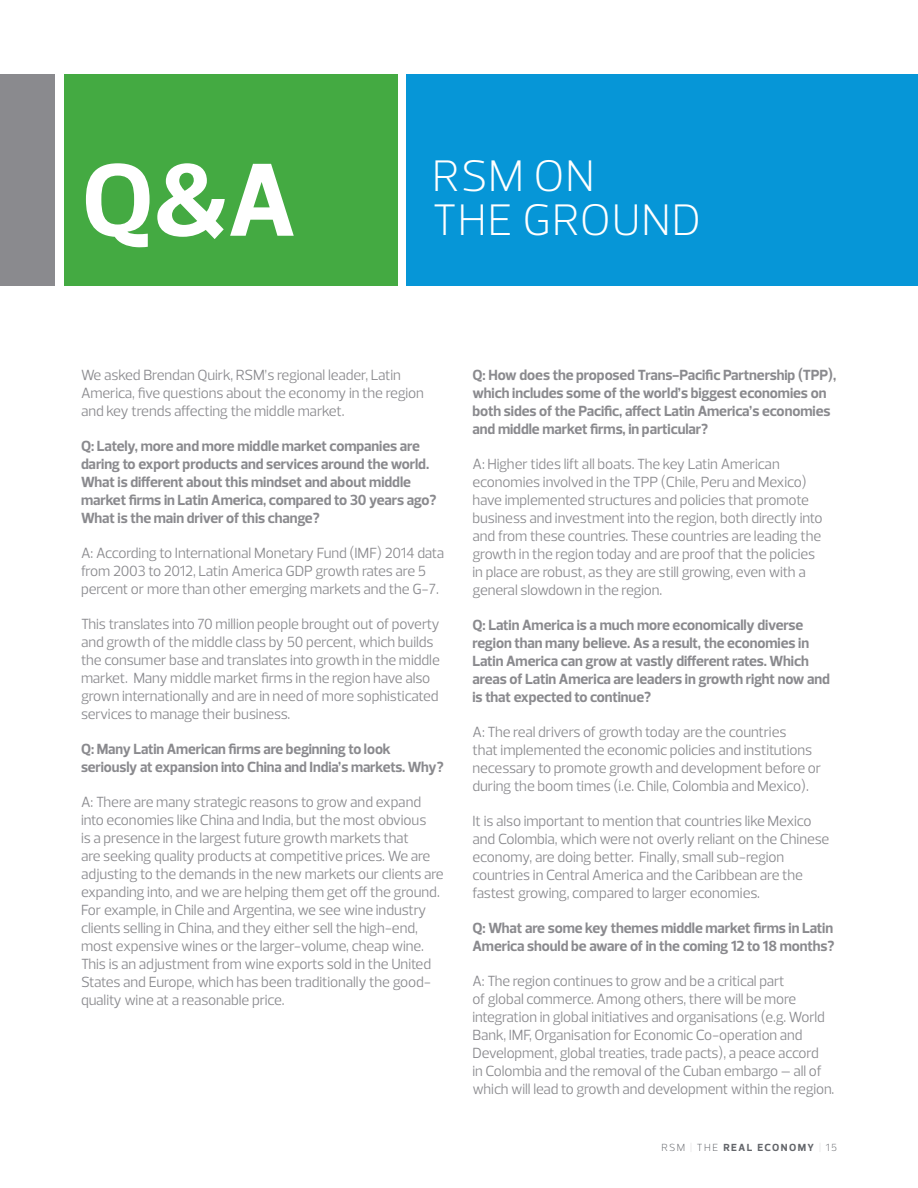
<style>
.page{position:relative;width:918px;height:1188px;background:#fff}
.page>*{position:absolute;margin:0;border:0;box-sizing:border-box;transform-origin:0 0}
.t1{font:700 105px "Prelo";color:#fff}
.t2{font:300 45px "Prelo";letter-spacing:.015em;color:#fff}
.t3{font:15px/18px "Prelo";letter-spacing:-.005em;color:#8a8a8e}
.t4{font:700 15px/18px "Prelo";letter-spacing:-.005em;color:#8a8a8e}
.t5{font:300 10.5px "Prelo";letter-spacing:.13em;color:#63656a}
.t6{font:700 10.5px "Prelo";color:#63656a}
.s1{color:#d0ced0}
.s2{font-weight:700}
</style>
<div class="page">
<div style="left:0;top:74px;width:55px;height:212px;background:#8a8a8e"></div>
<div style="left:407px;top:74px;width:511px;height:212px;background:#0696d7"></div>
<div style="left:64px;top:74px;width:334px;height:212px;background:#44aa42"></div>
<h1 class="t1" style="left:82px;top:141px;width:216px">Q&amp;A</h1>
<h2 class="t2" style="left:432px;top:151px;width:30px">RSM</h2>
<h2 class="t2" style="left:533px;top:151px;width:63px">ON</h2>
<h2 class="t2" style="left:432px;top:194px;width:270px">THE GROUND</h2>
<p class="t3" style="left:81px;top:365px;width:345px">We asked Brendan Quirk, RSM’s regional leader, Latin<br>America, five questions about the economy in the region and key trends affecting the middle market.</p>
<p class="t4" style="left:81px;top:436px;width:357px">Q: Lately, more and more middle market companies are daring to export products and services around the world.<br>What is different about this mindset and about middle market firms in Latin America, compared to 30 years ago?<br>What is the main driver of this change?</p>
<p class="t3" style="left:81px;top:543px;width:365px">A: According to International Monetary Fund (IMF) 2014 data from 2003 to 2012, Latin America GDP growth rates are 5 percent or more than other emerging markets and the G-7.</p>
<p class="t3" style="left:81px;top:614px;width:360px">This translates into 70 million people brought out of poverty and growth of the middle class by 50 percent, which builds the consumer base and translates into growth in the middle market. Many middle market firms in the region have also grown internationally and are in need of more sophisticated services to manage their business.</p>
<p class="t4" style="left:81px;top:739px;width:364px">Q: Many Latin American firms are beginning to look seriously at expansion into China and India’s markets. Why?</p>
<p class="t3" style="left:81px;top:792px;width:364px">A: There are many strategic reasons to grow and expand into economies like China and India, but the most obvious<br>is a presence in the largest future growth markets that<br>are seeking quality products at competitive prices. We are adjusting to the demands in the new markets our clients are expanding into, and we are helping them get off the ground.<br>For example, in Chile and Argentina, we see wine industry clients selling in China, and they either sell the high-end, most expensive wines or the larger-volume, cheap wine.<br>This is an adjustment from wine exports sold in the United States and Europe, which has been traditionally the good&shy;quality wine at a reasonable price.</p>
<p class="t4" style="left:473px;top:365px;width:365px">Q: How does the proposed Trans-Pacific Partnership (TPP), which includes some of the world’s biggest economies on both sides of the Pacific, affect Latin America’s economies and middle market firms, in particular?</p>
<p class="t3" style="left:473px;top:454px;width:352px">A: Higher tides lift all boats. The key Latin American economies involved in the TPP (Chile, Peru and Mexico) have implemented structures and policies that promote business and investment into the region, both directly into and from these countries. These countries are leading the growth in the region today and are proof that the policies in place are robust, as they are still growing, even with a general slowdown in the region.</p>
<p class="t4" style="left:473px;top:615px;width:359px">Q: Latin America is a much more economically diverse region than many believe. As a result, the economies in Latin America can grow at vastly different rates. Which areas of Latin America are leaders in growth right now and is that expected to continue?</p>
<p class="t3" style="left:473px;top:722px;width:350px">A: The real drivers of growth today are the countries<br>that implemented the economic policies and institutions necessary to promote growth and development before or during the boom times (i.e. Chile, Colombia and Mexico).</p>
<p class="t3" style="left:473px;top:811px;width:358px">It is also important to mention that countries like Mexico and Colombia, which were not overly reliant on the Chinese economy, are doing better. Finally, small sub-region countries in Central America and the Caribbean are the fastest growing, compared to larger economies.</p>
<p class="t4" style="left:473px;top:918px;width:364px">Q: What are some key themes middle market firms in Latin<br>America should be aware of in the coming 12 to 18 months?</p>
<p class="t3" style="left:472px;top:971px;width:363px">A: The region continues to grow and be a critical part<br>of global commerce. Among others, there will be more integration in global initiatives and organisations (e.g. World Bank, IMF, Organisation for Economic Co-operation and Development, global treaties, trade pacts), a peace accord<br>in Colombia and the removal of the Cuban embargo – all of which will lead to growth and development within the region.</p>
<p class="t5" style="left:661px;top:1141px;width:78px">RSM <span class="s1">|</span> THE <span class="s2">Real</span></p>
<p class="t6" style="left:757px;top:1141px;width:17px">Economy</p>
<p class="t5" style="left:819px;top:1141px;width:19px"><span class="s1">|</span> 15</p>
</div>
